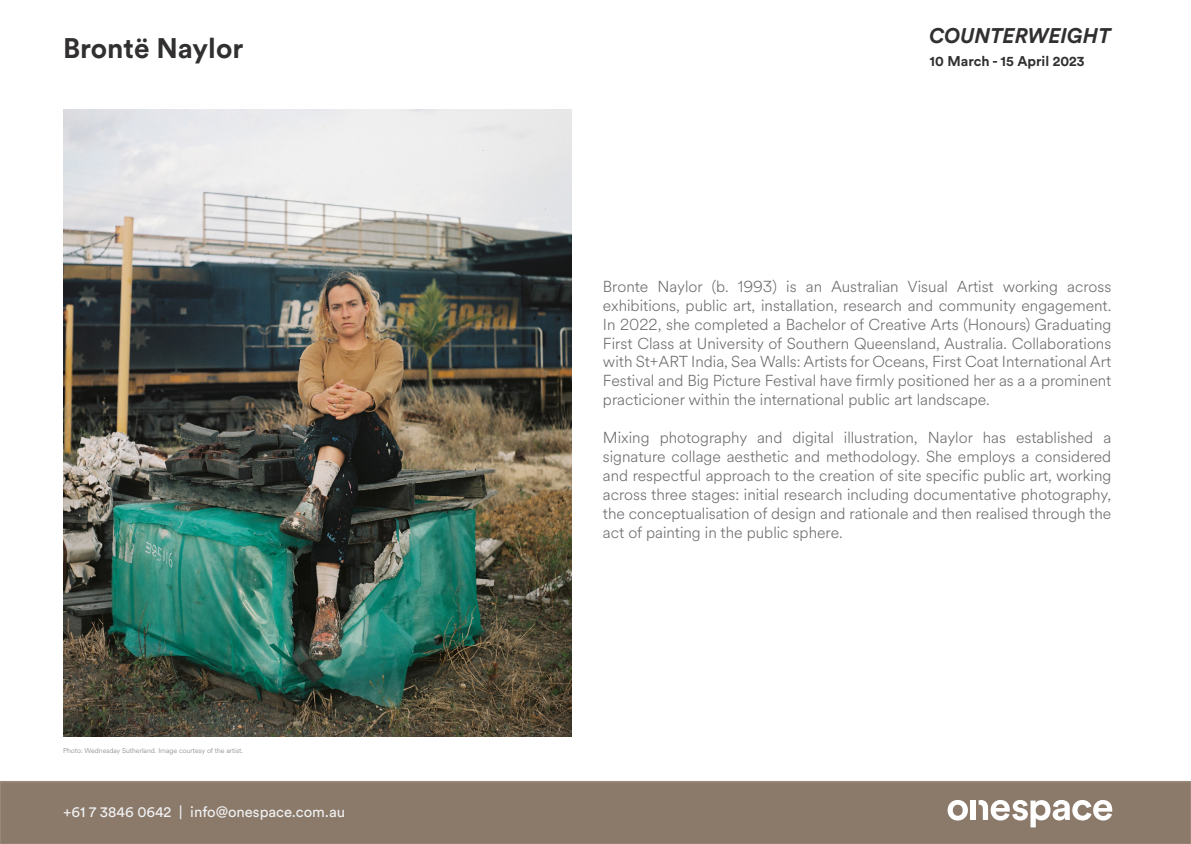
<style>
.page{position:relative;width:1191px;height:844px;background:#fff}
.page>*{position:absolute;margin:0;border:0;box-sizing:border-box;transform-origin:0 0}
.t1{font:700 28px "Circular Std";color:#312f30}
.t2{font:italic 700 21px "Circular Std";color:#312f30}
.t3{font:300 15.75px/18.9px "Circular Spotify Text";color:#6c6d70;text-align:justify}
.t4{font:14.88px "Circular Std";color:#f0f1f2}
.t5{font:700 14px "Circular Std";color:#312f30}
.t6{font:300 7px "Circular Spotify Text";color:#808285}
</style>
<div class="page">
<div style="left:0;top:781px;width:1191px;height:62px;background:#8b796a"></div>
<svg style="left:947px;top:799px;width:21px;height:21px"></svg>
<div style="left:970px;top:800px;width:5px;height:19px;background:#fff"></div>
<svg style="left:978px;top:799px;width:134px;height:28px"></svg>
<img style="left:63px;top:110px;width:508px;height:626px">
<h1 class="t1" style="left:63px;top:30px;width:182px">Brontë Naylor</h1>
<p class="t6" style="left:63px;top:745px;width:181px">Photo: Wednesday Sutherland. Image courtesy of the artist.</p>
<p class="t4" style="left:63px;top:802px;width:284px">+61 7 3846 0642 | info@onespace.com.au</p>
<h2 class="t2" style="left:929px;top:22px;width:183px">COUNTERWEIGHT</h2>
<p class="t5" style="left:929px;top:52px;width:156px">10 March - 15 April 2023</p>
<p class="t3" style="left:603px;top:277px;width:510px">Bronte Naylor (b. 1993) is an Australian Visual Artist working across exhibitions, public art, installation, research and community engagement.<br>In 2022, she completed a Bachelor of Creative Arts (Honours) Graduating First Class at University of Southern Queensland, Australia. Collaborations with St+ART India, Sea Walls: Artists for Oceans, First Coat International Art Festival and Big Picture Festival have firmly positioned her as a a prominent practicioner within the international public art landscape.</p>
<p class="t3" style="left:603px;top:428px;width:510px">Mixing photography and digital illustration, Naylor has established a signature collage aesthetic and methodology. She employs a considered and respectful approach to the creation of site specific public art, working across three stages: initial research including documentative photography, the conceptualisation of design and rationale and then realised through the act of painting in the public sphere.</p>
</div>
